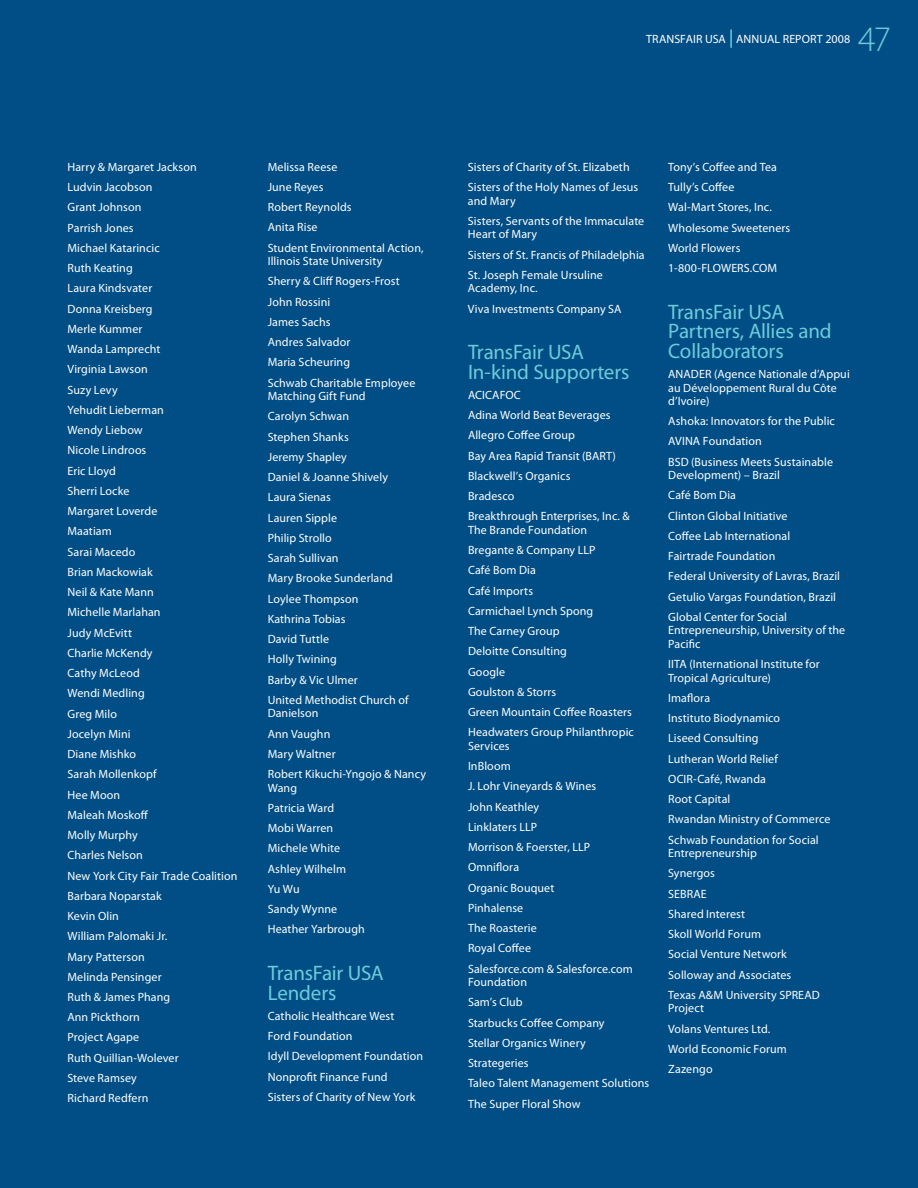
<style>
.page{position:relative;width:918px;height:1188px;background:#004e85}
.page>*{position:absolute;margin:0;border:0;box-sizing:border-box;transform-origin:0 0}
.t1{font:300 36px "Myriad Pro";color:#6dcbd9}
.t2{font:21px/19.5px "Myriad Pro";letter-spacing:-.01em;color:#6dcbd9}
.t3{font:12px/20.2px "Myriad Pro";letter-spacing:.01em;color:#fff}
</style>
<div class="page">
<svg style="left:730px;top:30px;width:2px;height:17px"></svg>
<p class="t3" style="left:646px;top:29px;width:14px">Trans</p>
<p class="t3" style="left:680px;top:29px;width:72px">Fair USA Annual</p>
<p class="t3" style="left:783px;top:29px;width:15px">Report</p>
<p class="t3" style="left:825px;top:29px;width:27px">2008</p>
<h1 class="t1" style="left:858px;top:20px;width:34px">47</h1>
<p class="t3" style="left:68px;top:157px;width:172px">Harry &amp; Margaret Jackson<br>Ludvin Jacobson<br>Grant Johnson<br>Parrish Jones<br>Michael Katarincic<br>Ruth Keating<br>Laura Kindsvater<br>Donna Kreisberg<br>Merle Kummer<br>Wanda Lamprecht<br>Virginia Lawson<br>Suzy Levy<br>Yehudit Lieberman<br>Wendy Liebow<br>Nicole Lindroos<br>Eric Lloyd<br>Sherri Locke<br>Margaret Loverde<br>Maatiam<br>Sarai Macedo<br>Brian Mackowiak<br>Neil &amp; Kate Mann<br>Michelle Marlahan<br>Judy McEvitt<br>Charlie McKendy<br>Cathy McLeod<br>Wendi Medling<br>Greg Milo<br>Jocelyn Mini<br>Diane Mishko<br>Sarah Mollenkopf<br>Hee Moon<br>Maleah Moskoff<br>Molly Murphy<br>Charles Nelson<br>New York City Fair Trade Coalition<br>Barbara Noparstak<br>Kevin Olin<br>William Palomaki Jr.<br>Mary Patterson<br>Melinda Pensinger<br>Ruth &amp; James Phang<br>Ann Pickthorn<br>Project Agape<br>Ruth Quillian-Wolever<br>Steve Ramsey<br>Richard Redfern</p>
<p class="t3" style="left:268px;top:157px;width:157px">Melissa Reese<br>June Reyes<br>Robert Reynolds<br>Anita Rise<br>Student Environmental Action,</p>
<p class="t3" style="left:268px;top:251px;width:149px">Illinois State University<br>Sherry &amp; Cliff Rogers-Frost<br>John Rossini<br>James Sachs<br>Andres Salvador<br>Maria Scheuring<br>Schwab Charitable Employee</p>
<p class="t3" style="left:268px;top:386px;width:142px">Matching Gift Fund<br>Carolyn Schwan<br>Stephen Shanks<br>Jeremy Shapley<br>Daniel &amp; Joanne Shively<br>Laura Sienas<br>Lauren Sipple<br>Philip Strollo<br>Sarah Sullivan<br>Mary Brooke Sunderland<br>Loylee Thompson<br>Kathrina Tobias<br>David Tuttle<br>Holly Twining<br>Barby &amp; Vic Ulmer<br>United Methodist Church of</p>
<p class="t3" style="left:268px;top:703px;width:160px">Danielson<br>Ann Vaughn<br>Mary Waltner<br>Robert Kikuchi-Yngojo &amp; Nancy</p>
<p class="t3" style="left:268px;top:778px;width:99px">Wang<br>Patricia Ward<br>Mobi Warren<br>Michele White<br>Ashley Wilhelm<br>Yu Wu<br>Sandy Wynne<br>Heather Yarbrough</p>
<h2 class="t2" style="left:268px;top:964px;width:118px">TransFair USA<br>Lenders</h2>
<p class="t3" style="left:268px;top:1006px;width:157px">Catholic Healthcare West<br>Ford Foundation<br>Idyll Development Foundation<br>Nonprofit Finance Fund<br>Sisters of Charity of New York</p>
<p class="t3" style="left:468px;top:157px;width:172px">Sisters of Charity of St. Elizabeth<br>Sisters of the Holy Names of Jesus</p>
<p class="t3" style="left:468px;top:191px;width:178px">and Mary<br>Sisters, Servants of the Immaculate</p>
<p class="t3" style="left:468px;top:225px;width:178px">Heart of Mary<br>Sisters of St. Francis of Philadelphia<br>St. Joseph Female Ursuline</p>
<p class="t3" style="left:468px;top:279px;width:155px">Academy, Inc.<br>Viva Investments Company SA</p>
<h2 class="t2" style="left:468px;top:343px;width:163px">TransFair USA<br>In-kind Supporters</h2>
<p class="t3" style="left:468px;top:385px;width:163px">ACICAFOC<br>Adina World Beat Beverages<br>Allegro Coffee Group<br>Bay Area Rapid Transit (BART)<br>Blackwell’s Organics<br>Bradesco<br>Breakthrough Enterprises, Inc. &amp;</p>
<p class="t3" style="left:468px;top:520px;width:167px">The Brande Foundation<br>Bregante &amp; Company LLP<br>Café Bom Dia<br>Café Imports<br>Carmichael Lynch Spong<br>The Carney Group<br>Deloitte Consulting<br>Google<br>Goulston &amp; Storrs<br>Green Mountain Coffee Roasters<br>Headwaters Group Philanthropic</p>
<p class="t3" style="left:468px;top:736px;width:166px">Services<br>InBloom<br>J. Lohr Vineyards &amp; Wines<br>John Keathley<br>Linklaters LLP<br>Morrison &amp; Foerster, LLP<br>Omniflora<br>Organic Bouquet<br>Pinhalense<br>The Roasterie<br>Royal Coffee<br>Salesforce.com &amp; Salesforce.com</p>
<p class="t3" style="left:468px;top:972px;width:183px">Foundation<br>Sam’s Club<br>Starbucks Coffee Company<br>Stellar Organics Winery<br>Strategeries<br>Taleo Talent Management Solutions<br>The Super Floral Show</p>
<p class="t3" style="left:668px;top:157px;width:124px">Tony’s Coffee and Tea<br>Tully’s Coffee<br>Wal-Mart Stores, Inc.<br>Wholesome Sweeteners<br>World Flowers<br>1-800-FLOWERS.COM</p>
<h2 class="t2" style="left:668px;top:302px;width:165px">TransFair USA<br>Partners, Allies and<br>Collaborators</h2>
<p class="t3" style="left:668px;top:367px;width:183px;line-height:13.5px">ANADER (Agence Nationale d’Appui au Développement Rural du Côte d’Ivoire)</p>
<p class="t3" style="left:668px;top:411px;width:168px">Ashoka: Innovators for the Public<br>AVINA Foundation<br>BSD (Business Meets Sustainable</p>
<p class="t3" style="left:668px;top:465px;width:173px">Development) – Brazil<br>Café Bom Dia<br>Clinton Global Initiative<br>Coffee Lab International<br>Fairtrade Foundation<br>Federal University of Lavras, Brazil<br>Getulio Vargas Foundation, Brazil<br>Global Center for Social</p>
<p class="t3" style="left:668px;top:624px;width:179px;line-height:13.5px">Entrepreneurship, University of the<br>Pacific</p>
<p class="t3" style="left:668px;top:658px;width:153px;line-height:13.5px">IITA (International Institute for<br>Tropical Agriculture)</p>
<p class="t3" style="left:668px;top:688px;width:164px">Imaflora<br>Instituto Biodynamico<br>Liseed Consulting<br>Lutheran World Relief<br>OCIR-Café, Rwanda<br>Root Capital<br>Rwandan Ministry of Commerce<br>Schwab Foundation for Social</p>
<p class="t3" style="left:668px;top:843px;width:153px">Entrepreneurship<br>Synergos<br>SEBRAE<br>Shared Interest<br>Skoll World Forum<br>Social Venture Network<br>Solloway and Associates<br>Texas A&amp;M University SPREAD</p>
<p class="t3" style="left:668px;top:998px;width:120px">Project<br>Volans Ventures Ltd.<br>World Economic Forum<br>Zazengo</p>
</div>
